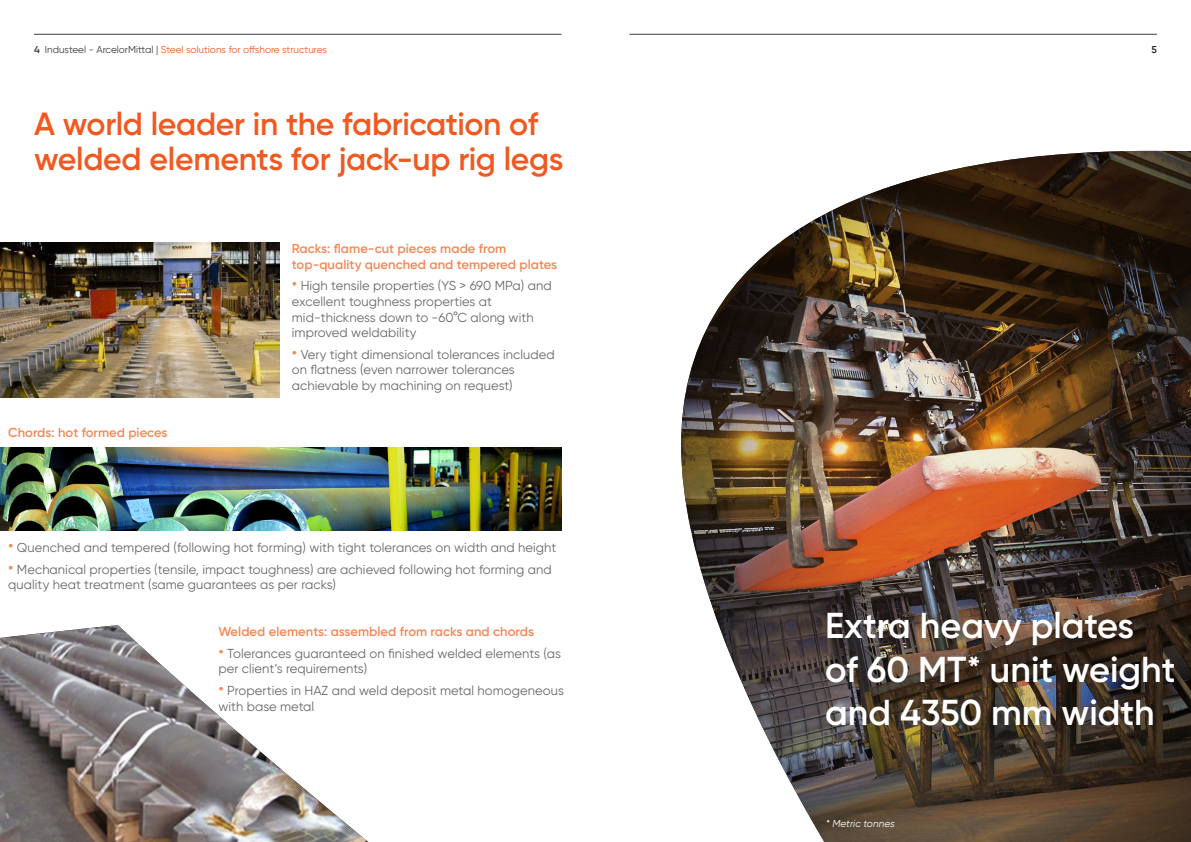
<style>
.page{position:relative;width:1191px;height:842px;background:#fff}
.page>*{position:absolute;margin:0;border:0;box-sizing:border-box;transform-origin:0 0}
.Large_number_pull_ou{font:600 36px/43.2px "Gilroy";color:#fff}
.Heading{font:600 32px/35px "Gilroy";letter-spacing:-.01em;color:#f15921}
.Txt_orange{font:13px/15.6px "Gilroy";letter-spacing:.005em;color:#69696c}
.Txt_orange-2{font:600 13px/15.6px "Gilroy";letter-spacing:.005em;color:#f58753}
.t1{font:10px "Gilroy";color:#f15921}
.t2{font:italic 10px "Gilroy";letter-spacing:.005em;color:#fff}
.t3{font:600 10px "Gilroy";color:#231f20}
.s1{font-weight:600;color:#3e3e3f}
.s2{color:#3e3e3f}
.s3{font-size:18px;color:#f58753}
</style>
<div class="page">
<hr style="left:34px;top:34px;width:527px;height:1px;background:#3e3e3f">
<hr style="left:629px;top:34px;width:528px;height:1px;background:#3e3e3f">
<img style="left:0;top:243px;width:279px;height:154px">
<img style="left:1px;top:448px;width:560px;height:83px">
<img style="left:0;top:625px;width:368px;height:217px">
<img style="left:681px;top:151px;width:510px;height:691px">
<p class="t1" style="left:34px;top:44px;width:294px"><span class="s1">4</span> <span class="s2">Industeel - ArcelorMittal |</span> Steel solutions for offshore structures</p>
<p class="t3" style="left:1151px;top:44px;width:7px">5</p>
<p class="Heading" style="left:34px;top:106px;width:531px">A world leader in the fabrication of welded elements for jack-up rig legs</p>
<p class="Txt_orange-2" style="left:8px;top:425px;width:161px">Chords: hot formed pieces</p>
<p class="Txt_orange-2" style="left:292px;top:241px;width:267px">Racks: flame-cut pieces made from top-quality quenched and tempered plates</p>
<p class="Txt_orange" style="left:292px;top:278px;width:261px"><span class="s3">•</span> High tensile properties (YS &gt; 690 MPa) and excellent toughness properties at mid-thickness down to -60°C along with improved weldability</p>
<p class="Txt_orange" style="left:292px;top:346px;width:264px"><span class="s3">•</span> Very tight dimensional tolerances included on flatness (even narrower tolerances achievable by machining on request)</p>
<p class="Txt_orange" style="left:8px;top:539px;width:550px"><span class="s3">•</span> Quenched and tempered (following hot forming) with tight tolerances on width and height</p>
<p class="Txt_orange" style="left:8px;top:561px;width:545px"><span class="s3">•</span> Mechanical properties (tensile, impact toughness) are achieved following hot forming and quality heat treatment (same guarantees as per racks)</p>
<p class="Txt_orange-2" style="left:218px;top:624px;width:317px">Welded elements: assembled from racks and chords</p>
<p class="Txt_orange" style="left:218px;top:645px;width:344px"><span class="s3">•</span> Tolerances guaranteed on finished welded elements (as per client’s requirements)</p>
<p class="Txt_orange" style="left:218px;top:682px;width:347px"><span class="s3">•</span> Properties in HAZ and weld deposit metal homogeneous with base metal</p>
<p class="Large_number_pull_ou" style="left:825px;top:604px;width:310px">Extra heavy plates</p>
<p class="Large_number_pull_ou" style="left:825px;top:647px;width:352px">of 60 MT* unit weight and 4350 mm width</p>
<p class="t2" style="left:826px;top:817px;width:70px">* Metric tonnes</p>
</div>
